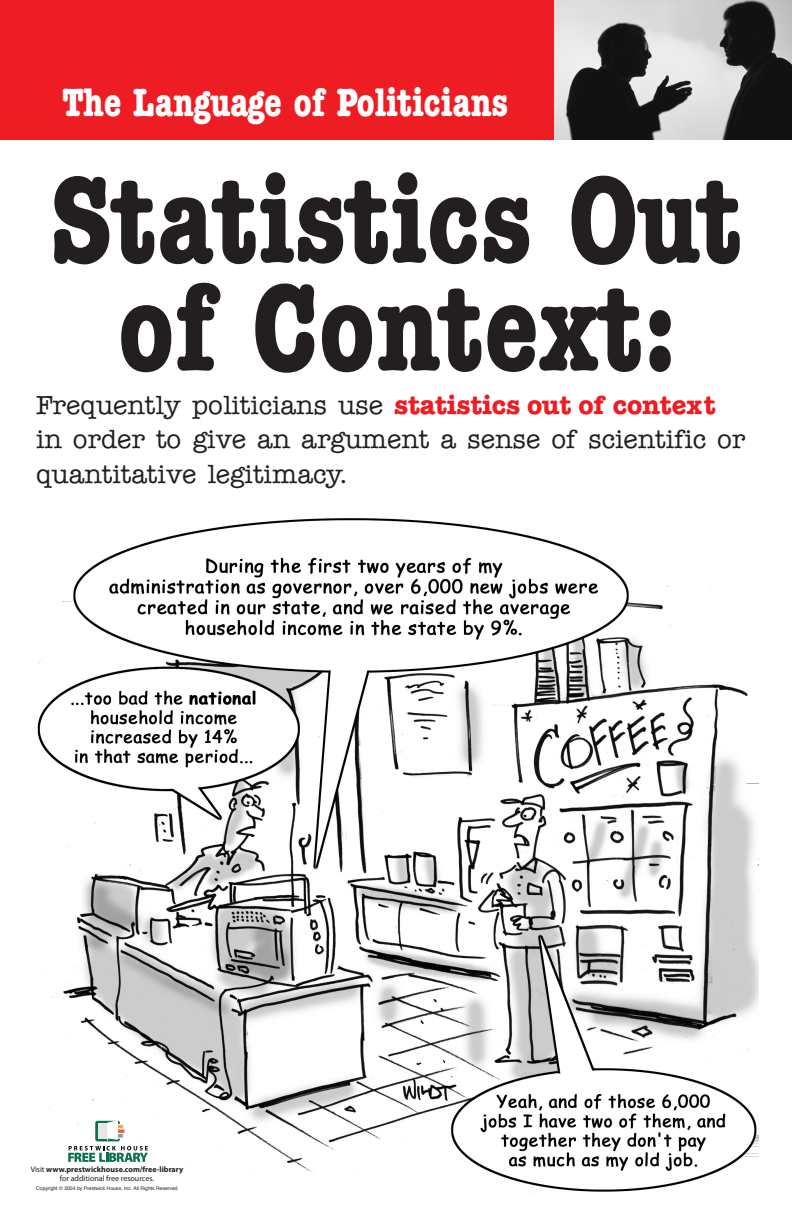
<style>
.page{position:relative;width:792px;height:1224px;background:#fff}
.page>*{position:absolute;margin:0;border:0;box-sizing:border-box;transform-origin:0 0}
.t1{font:700 condensed 124.3px/107.9px "American Typewriter";color:#231f20;text-align:center}
.t2{font:700 condensed 40px "American Typewriter";color:#fff}
.t3{font:26.3px/34.6px "American Typewriter Medium A";color:#231f20}
.t4{font:700 8px/9px "Myriad Pro";color:#231f20;text-align:center}
.t5{font:5px "Helvetica";color:#231f20}
.s1{font-family:"American Typewriter Bold A";color:#ee1d23}
.s2{font-weight:400}
</style>
<div class="page">
<img style="left:37px;top:518px;width:722px;height:675px">
<div style="left:22px;top:1185px;width:170px;height:10px;background:#fff"></div>
<div style="left:0;top:0;width:792px;height:139px;background:#ee1d23"></div>
<img style="left:555px;top:0;width:237px;height:139px">
<svg style="left:68px;top:1120px;width:80px;height:42px"></svg>
<p class="t2" style="left:62px;top:79px;width:448px">The Language of Politicians</p>
<p class="t1" style="left:50px;top:166px;width:694px">Statistics Out of Context:</p>
<p class="t3" style="left:36px;top:388px;width:711px">Frequently politicians use <span class="s1">statistics out of context </span>in order to give an argument a sense of scientific or quantitative legitimacy.</p>
<p class="t4" style="left:31px;top:1164px;width:154px"><span class="s2">Visit</span> www.prestwickhouse.com/free-library <span class="s2">for additional free resources.</span></p>
<p class="t5" style="left:36px;top:1184px;width:143px">Copyright © 2004 by Prestwick House, Inc. All Rights Reserved</p>
</div>
